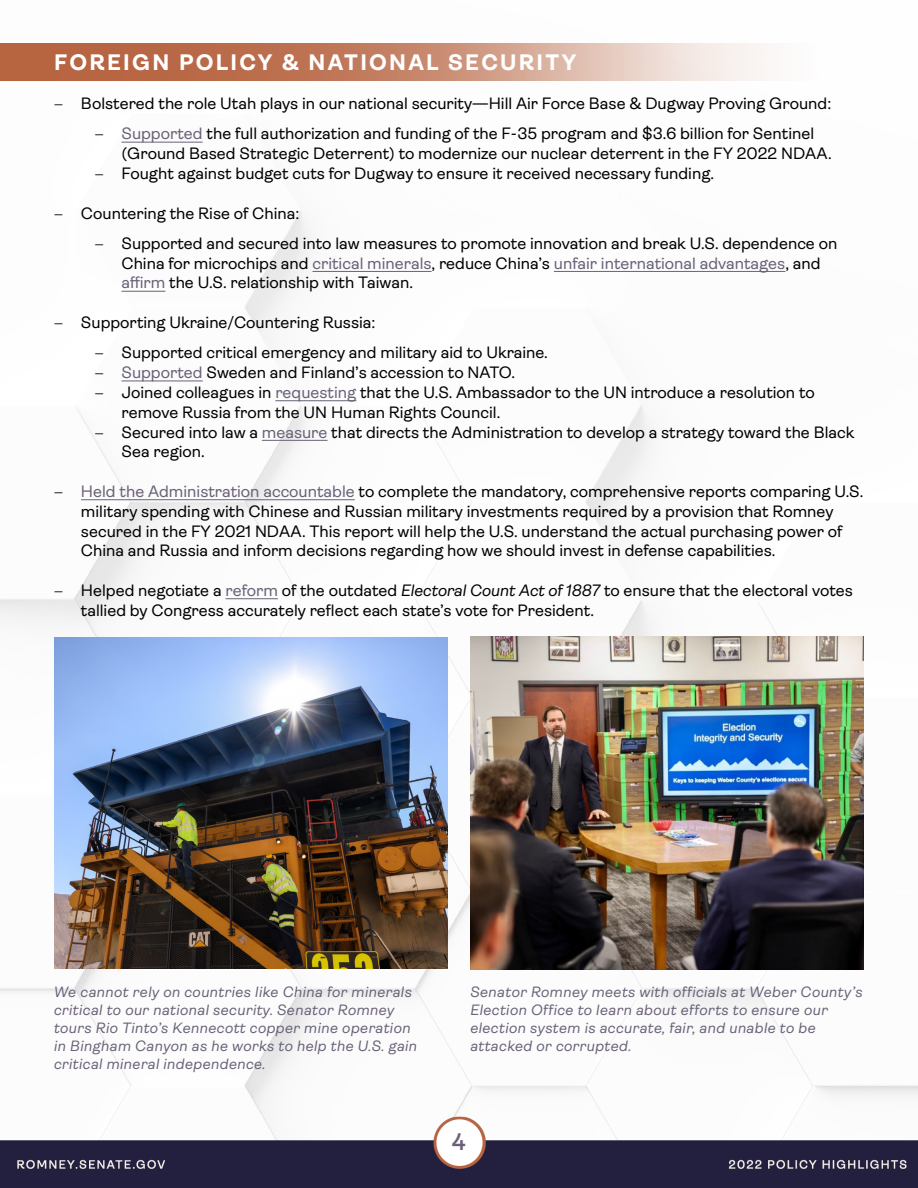
<style>
.page{position:relative;width:918px;height:1188px;background:#fff}
.page>*{position:absolute;margin:0;border:0;box-sizing:border-box;transform-origin:0 0}
.t1{font:600 24px "Ambit";color:#6a6177}
.t2{font:700 22.5px "Ambit";letter-spacing:.1em;color:#fff}
.t3{font:16.5px/19.8px "Ambit";color:#000}
.t4{font:italic 15px/18px "Ambit";letter-spacing:.03em;color:#6a6177}
.s1{font-family:"Minion Pro"}
.s2{color:#6a6177}
.s3{font-style:italic}
</style>
<div class="page">
<img style="left:0;top:141px;width:918px;height:976px">
<img style="left:0;top:1117px;width:918px;height:59px">
<div style="left:0;top:1176px;width:918px;height:12px;background:#231f3f"></div>
<img style="left:0;top:43px;width:766px;height:38px">
<hr style="left:122px;top:142px;width:81px;height:1px;background:#6a6177">
<hr style="left:313px;top:271px;width:119px;height:1px;background:#6a6177">
<hr style="left:554px;top:271px;width:231px;height:1px;background:#6a6177">
<hr style="left:122px;top:291px;width:43px;height:1px;background:#6a6177">
<hr style="left:122px;top:380px;width:81px;height:1px;background:#6a6177">
<hr style="left:275px;top:400px;width:81px;height:1px;background:#6a6177">
<hr style="left:262px;top:440px;width:66px;height:1px;background:#6a6177">
<hr style="left:81px;top:499px;width:274px;height:1px;background:#6a6177">
<hr style="left:226px;top:598px;width:52px;height:1px;background:#6a6177">
<img style="left:54px;top:637px;width:393px;height:332px">
<img style="left:471px;top:637px;width:393px;height:333px">
<h2 class="t2" style="left:54px;top:50px;width:524px">FOREIGN POLICY &amp; NATIONAL SECURITY</h2>
<p class="t3" style="left:94px;top:88px;width:738px;line-height:30.3px;text-indent:-40px"><span class="s1">−</span> Bolstered the role Utah plays in our national security—Hill Air Force Base &amp; Dugway Proving Ground: <span class="s1">−</span> <span class="s2">Supported</span> the full authorization and funding of the F-35 program and $3.6 billion for Sentinel</p>
<p class="t3" style="left:94px;top:144px;width:739px;text-indent:27px">(Ground Based Strategic Deterrent) to modernize our nuclear deterrent in the FY 2022 NDAA. <span class="s1">−</span> Fought against budget cuts for Dugway to ensure it received necessary funding.</p>
<p class="t3" style="left:94px;top:198px;width:744px;line-height:30.3px;text-indent:-40px"><span class="s1">−</span> Countering the Rise of China:<br><span class="s1">−</span> Supported and secured into law measures to promote innovation and break U.S. dependence on</p>
<p class="t3" style="left:121px;top:253px;width:701px">China for microchips and <span class="s2">critical minerals</span>, reduce China’s <span class="s2">unfair international advantages</span>, and <span class="s2">affirm</span> the U.S. relationship with Taiwan.</p>
<p class="t3" style="left:94px;top:307px;width:455px;line-height:30.3px;text-indent:-40px"><span class="s1">−</span> Supporting Ukraine/Countering Russia:<br><span class="s1">−</span> Supported critical emergency and military aid to Ukraine.</p>
<p class="t3" style="left:94px;top:363px;width:422px"><span class="s1">−</span> <span class="s2">Supported</span> Sweden and Finland’s accession to NATO.</p>
<p class="t3" style="left:94px;top:382px;width:722px"><span class="s1">−</span> Joined colleagues in <span class="s2">requesting</span> that the U.S. Ambassador to the UN introduce a resolution to</p>
<p class="t3" style="left:121px;top:402px;width:380px">remove Russia from the UN Human Rights Council.</p>
<p class="t3" style="left:94px;top:422px;width:762px"><span class="s1">−</span> Secured into law a <span class="s2">measure</span> that directs the Administration to develop a strategy toward the Black</p>
<p class="t3" style="left:121px;top:442px;width:85px">Sea region.</p>
<p class="t3" style="left:81px;top:481px;width:784px;text-indent:-27px"><span class="s1">−</span> <span class="s2">Held the Administration accountable</span> to complete the mandatory, comprehensive reports comparing U.S. military spending with Chinese and Russian military investments required by a provision that Romney secured in the FY 2021 NDAA. This report will help the U.S. understand the actual purchasing power of China and Russia and inform decisions regarding how we should invest in defense capabilities.</p>
<p class="t3" style="left:81px;top:580px;width:773px;text-indent:-27px"><span class="s1">−</span> Helped negotiate a <span class="s2">reform</span> of the outdated <span class="s3">Electoral Count Act of 1887</span> to ensure that the electoral votes tallied by Congress accurately reflect each state’s vote for President.</p>
<p class="t4" style="left:54px;top:983px;width:365px">We cannot rely on countries like China for minerals critical to our national security. Senator Romney tours Rio Tinto’s Kennecott copper mine operation in Bingham Canyon as he works to help the U.S. gain critical mineral independence.</p>
<p class="t4" style="left:470px;top:983px;width:394px">Senator Romney meets with officials at Weber County’s Election Office to learn about efforts to ensure our election system is accurate, fair, and unable to be attacked or corrupted.</p>
<h1 class="t1" style="left:452px;top:1129px;width:16px">4</h1>
</div>
